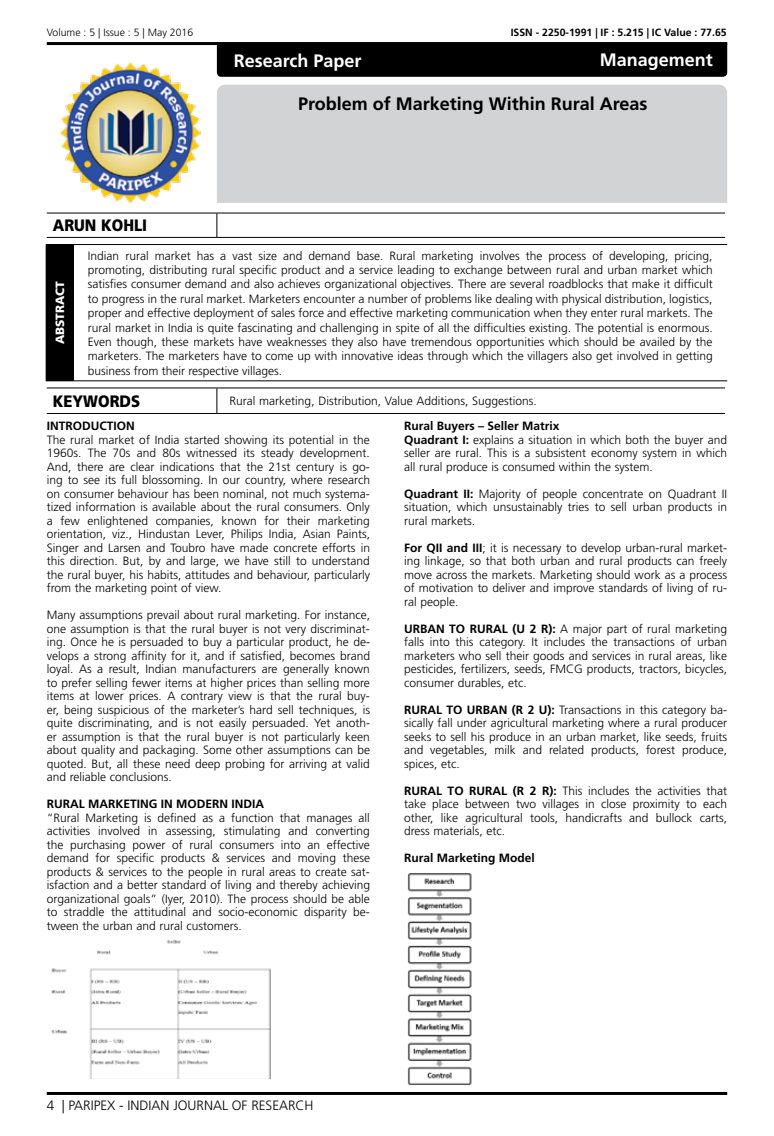
<style>
.page{position:relative;width:774px;height:1136px;background:#fff}
.page>*{position:absolute;margin:0;border:0;box-sizing:border-box;transform-origin:0 0}
.t1{font:700 18px "Frutiger LT Std";color:#000}
.t2{font:700 18px "Frutiger LT Std";color:#fff}
.t3{font:900 16.5px "Frutiger LT Std";color:#000;scale:.9 1}
.t4{font:300 13.5px "Frutiger LT Std";color:#000}
.t5{font:300 12px/13.5px "Frutiger LT Std";color:#000;text-align:justify}
.t6{font:700 12px "Frutiger LT Std";color:#000}
.t7{font:900 12px "Frutiger LT Std";color:#fff}
.t8{font:700 10.5px "Frutiger LT Std";color:#000}
.t9{font:300 10.5px "Frutiger LT Std";color:#000}
.s1{font-weight:700}
</style>
<div class="page">
<hr style="left:47px;top:42px;width:680px;height:3px;background:#000">
<hr style="left:47px;top:1091px;width:680px;height:3px;background:#000">
<div style="left:217px;top:85px;width:510px;height:118px;background:#d1d3d4"></div>
<div style="left:217px;top:45px;width:510px;height:32px;background:#000"></div>
<img style="left:61px;top:63px;width:139px;height:140px">
<hr style="left:47px;top:213px;width:170px;height:1px;background:#000">
<hr style="left:217px;top:213px;width:508px;height:1px;background:#000">
<svg style="left:216px;top:213px;width:1px;height:24px"></svg>
<hr style="left:47px;top:237px;width:170px;height:1px;background:#000">
<hr style="left:217px;top:237px;width:508px;height:1px;background:#000">
<hr style="left:47px;top:387px;width:170px;height:1px;background:#000">
<hr style="left:217px;top:387px;width:508px;height:1px;background:#000">
<svg style="left:216px;top:388px;width:1px;height:25px"></svg>
<hr style="left:47px;top:413px;width:170px;height:1px;background:#000">
<hr style="left:217px;top:413px;width:508px;height:1px;background:#000">
<div style="left:46px;top:244px;width:27px;height:137px;background:#000"></div>
<hr style="left:73px;top:244px;width:654px;height:1px;background:#000">
<hr style="left:73px;top:245px;width:1px;height:135px;background:#000">
<hr style="left:73px;top:380px;width:654px;height:1px;background:#000">
<img style="left:51px;top:939px;width:219px;height:139px">
<img style="left:407px;top:873px;width:65px;height:211px">
<p class="t9" style="left:47px;top:27px;width:148px">Volume : 5 | Issue : 5 | May 2016</p>
<p class="t8" style="left:511px;top:27px;width:217px">ISSN - 2250-1991 | IF : 5.215 | IC Value : 77.65</p>
<h2 class="t3" style="left:53px;top:216px;width:106px">ARUN KOHLI</h2>
<h1 class="t2" style="left:234px;top:50px;width:129px">Research Paper</h1>
<h1 class="t1" style="left:298px;top:93px;width:351px">Problem of Marketing Within Rural Areas</h1>
<h1 class="t2" style="left:600px;top:49px;width:115px">Management</h1>
<p class="t7" style="left:53px;top:344px;width:65px;rotate:-90deg">ABSTRACT</p>
<p class="t5" style="left:88px;top:248px;width:626px;line-height:14.4px">Indian rural market has a vast size and demand base. Rural marketing involves the process of developing, pricing, promoting, distributing rural specific product and a service leading to exchange between rural and urban market which satisfies consumer demand and also achieves organizational objectives. There are several roadblocks that make it difficult to progress in the rural market. Marketers encounter a number of problems like dealing with physical distribution, logistics, proper and effective deployment of sales force and effective marketing communication when they enter rural markets. The rural market in India is quite fascinating and challenging in spite of all the difficulties existing. The potential is enormous.<br>Even though, these markets have weaknesses they also have tremendous opportunities which should be availed by the marketers. The marketers have to come up with innovative ideas through which the villagers also get involved in getting business from their respective villages.</p>
<h2 class="t3" style="left:53px;top:391px;width:99px">KEYWORDS</h2>
<p class="t5" style="left:230px;top:394px;width:309px">Rural marketing, Distribution, Value Additions, Suggestions.</p>
<p class="t6" style="left:47px;top:419px;width:90px">INTRODUCTION</p>
<p class="t5" style="left:47px;top:433px;width:325px">The rural market of India started showing its potential in the 1960s. The 70s and 80s witnessed its steady development.<br>And, there are clear indications that the 21st century is go&shy;ing to see its full blossoming. In our country, where research on consumer behaviour has been nominal, not much systema&shy;tized information is available about the rural consumers. Only a few enlightened companies, known for their marketing orientation, viz., Hindustan Lever, Philips India, Asian Paints, Singer and Larsen and Toubro have made concrete efforts in this direction. But, by and large, we have still to understand the rural buyer, his habits, attitudes and behaviour, particularly from the marketing point of view.</p>
<p class="t5" style="left:47px;top:608px;width:325px">Many assumptions prevail about rural marketing. For instance, one assumption is that the rural buyer is not very discriminat&shy;ing. Once he is persuaded to buy a particular product, he de&shy;velops a strong affinity for it, and if satisfied, becomes brand loyal. As a result, Indian manufacturers are generally known to prefer selling fewer items at higher prices than selling more items at lower prices. A contrary view is that the rural buy&shy;er, being suspicious of the marketer’s hard sell techniques, is quite discriminating, and is not easily persuaded. Yet anoth&shy;er assumption is that the rural buyer is not particularly keen about quality and packaging. Some other assumptions can be quoted. But, all these need deep probing for arriving at valid and reliable conclusions.</p>
<p class="t6" style="left:47px;top:797px;width:219px">RURAL MARKETING IN MODERN INDIA</p>
<p class="t5" style="left:47px;top:811px;width:325px">“Rural Marketing is defined as a function that manages all activities involved in assessing, stimulating and converting the purchasing power of rural consumers into an effective demand for specific products &amp; services and moving these products &amp; services to the people in rural areas to create sat&shy;isfaction and a better standard of living and thereby achieving organizational goals” (Iyer, 2010). The process should be able to straddle the attitudinal and socio-economic disparity be&shy;tween the urban and rural customers.</p>
<p class="t5" style="left:404px;top:419px;width:325px;text-align:left"><span class="s1">Rural Buyers – Seller Matrix<br>Quadrant I:</span> explains a situation in which both the buyer and seller are rural. This is a subsistent economy system in which all rural produce is consumed within the system.</p>
<p class="t5" style="left:404px;top:487px;width:325px"><span class="s1">Quadrant II:</span> Majority of people concentrate on Quadrant II situation, which unsustainably tries to sell urban products in rural markets.</p>
<p class="t5" style="left:404px;top:541px;width:325px"><span class="s1">For QII and III</span>; it is necessary to develop urban-rural market&shy;ing linkage, so that both urban and rural products can freely move across the markets. Marketing should work as a process of motivation to deliver and improve standards of living of ru&shy;ral people.</p>
<p class="t5" style="left:404px;top:622px;width:325px"><span class="s1">URBAN TO RURAL (U 2 R):</span> A major part of rural marketing falls into this category. It includes the transactions of urban marketers who sell their goods and services in rural areas, like pesticides, fertilizers, seeds, FMCG products, tractors, bicycles, consumer durables, etc.</p>
<p class="t5" style="left:404px;top:703px;width:325px"><span class="s1">RURAL TO URBAN (R 2 U):</span> Transactions in this category ba&shy;sically fall under agricultural marketing where a rural producer seeks to sell his produce in an urban market, like seeds, fruits and vegetables, milk and related products, forest produce, spices, etc.</p>
<p class="t5" style="left:404px;top:784px;width:325px"><span class="s1">RURAL TO RURAL (R 2 R):</span> This includes the activities that take place between two villages in close proximity to each other, like agricultural tools, handicrafts and bullock carts, dress materials, etc.</p>
<p class="t6" style="left:404px;top:851px;width:132px">Rural Marketing Model</p>
<p class="t4" style="left:47px;top:1097px;width:268px">4 | PARIPEX - INDIAN JOURNAL OF RESEARCH</p>
</div>
